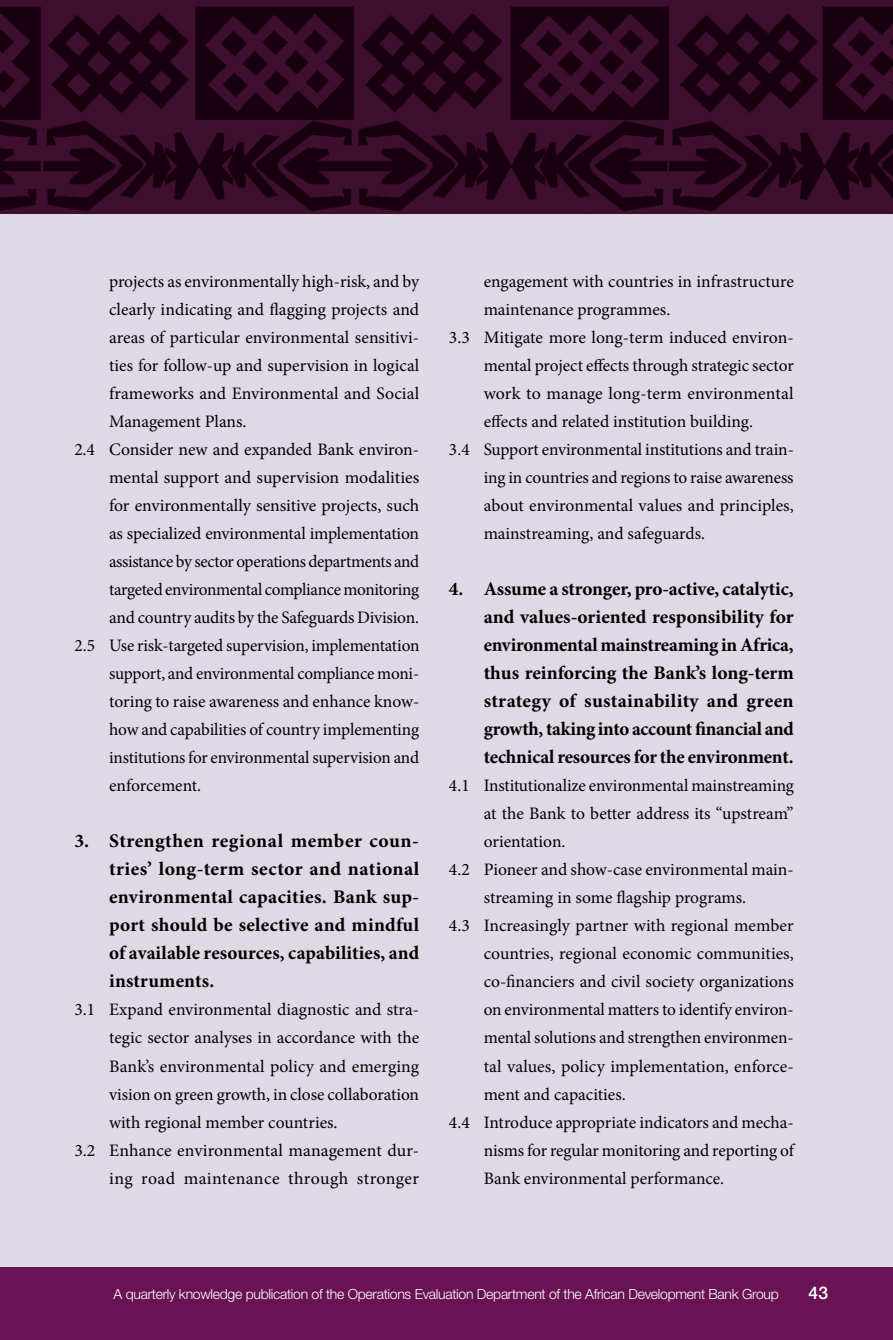
<style>
.page{position:relative;width:893px;height:1340px;background:#fff}
.page>*{position:absolute;margin:0;border:0;box-sizing:border-box;transform-origin:0 0}
.t1{font:700 19.25px/28px "Minion Pro";letter-spacing:-.005em;color:#000;text-align:justify}
.t2{font:17.5px "Minion Pro";letter-spacing:-.005em;color:#000}
.t3{font:17.5px "Minion Pro";letter-spacing:.02em;color:#000}
.t4{font:500 17.5px "Helvetica Neue LT Std";color:#fff}
.t5{font:300 14px "Helvetica Neue LT Std";letter-spacing:-.02em;color:#fff}
</style>
<div class="page">
<div style="left:0;top:1266px;width:893px;height:73px;background:#691354"></div>
<div style="left:0;top:213px;width:893px;height:1053px;background:#dfd8e5"></div>
<img style="left:0;top:0;width:893px;height:213px">
<p class="t2" style="left:109px;top:270px;width:312px">projects as environmentally high-risk, and by</p>
<p class="t2" style="left:109px;top:298px;width:312px">clearly indicating and flagging projects and</p>
<p class="t2" style="left:109px;top:326px;width:312px">areas of particular environmental sensitivi-</p>
<p class="t2" style="left:109px;top:354px;width:312px">ties for follow-up and supervision in logical</p>
<p class="t2" style="left:109px;top:382px;width:312px">frameworks and Environmental and Social</p>
<p class="t2" style="left:109px;top:410px;width:139px">Management Plans.</p>
<p class="t2" style="left:74px;top:438px;width:346px">2.4 Consider new and expanded Bank environ-</p>
<p class="t2" style="left:109px;top:466px;width:312px">mental support and supervision modalities</p>
<p class="t2" style="left:109px;top:494px;width:312px">for environmentally sensitive projects, such</p>
<p class="t2" style="left:109px;top:522px;width:312px">as specialized environmental implementation</p>
<p class="t2" style="left:109px;top:550px;width:312px">assistance by sector operations departments and</p>
<p class="t2" style="left:109px;top:578px;width:312px">targeted environmental compliance monitoring</p>
<p class="t2" style="left:109px;top:606px;width:311px">and country audits by the Safeguards Division.</p>
<p class="t2" style="left:74px;top:634px;width:347px">2.5 Use risk-targeted supervision, implementation</p>
<p class="t2" style="left:109px;top:662px;width:312px">support, and environmental compliance moni-</p>
<p class="t2" style="left:109px;top:690px;width:312px">toring to raise awareness and enhance know-</p>
<p class="t2" style="left:109px;top:718px;width:312px">how and capabilities of country implementing</p>
<p class="t2" style="left:109px;top:746px;width:312px">institutions for environmental supervision and</p>
<p class="t2" style="left:109px;top:774px;width:94px">enforcement.</p>
<p class="t1" style="left:109px;top:828px;width:312px;text-indent:-35px">3. Strengthen regional member coun&shy;tries’ long-term sector and national environmental capacities. Bank sup&shy;port should be selective and mindful of available resources, capabilities, and instruments.</p>
<p class="t2" style="left:74px;top:998px;width:346px">3.1 Expand environmental diagnostic and stra-</p>
<p class="t2" style="left:109px;top:1026px;width:312px">tegic sector analyses in accordance with the</p>
<p class="t2" style="left:109px;top:1054px;width:312px">Bank’s environmental policy and emerging</p>
<p class="t2" style="left:109px;top:1082px;width:311px">vision on green growth, in close collaboration</p>
<p class="t2" style="left:109px;top:1110px;width:230px">with regional member countries.</p>
<p class="t2" style="left:74px;top:1138px;width:346px">3.2 Enhance environmental management dur-</p>
<p class="t3" style="left:109px;top:1166px;width:312px">ing road maintenance through stronger</p>
<p class="t2" style="left:484px;top:270px;width:312px">engagement with countries in infrastructure</p>
<p class="t2" style="left:484px;top:298px;width:188px">maintenance programmes.</p>
<p class="t2" style="left:449px;top:326px;width:346px">3.3 Mitigate more long-term induced environ-</p>
<p class="t2" style="left:484px;top:354px;width:312px">mental project effects through strategic sector</p>
<p class="t2" style="left:484px;top:382px;width:312px">work to manage long-term environmental</p>
<p class="t2" style="left:484px;top:410px;width:271px">effects and related institution building.</p>
<p class="t2" style="left:449px;top:438px;width:346px">3.4 Support environmental institutions and train-</p>
<p class="t2" style="left:484px;top:466px;width:311px">ing in countries and regions to raise awareness</p>
<p class="t2" style="left:484px;top:494px;width:312px">about environmental values and principles,</p>
<p class="t2" style="left:484px;top:522px;width:223px">mainstreaming, and safeguards.</p>
<p class="t1" style="left:484px;top:576px;width:312px;text-indent:-35px">4. Assume a stronger, pro-active, catalytic, and values-oriented responsibility for environmental mainstreaming in Africa, thus reinforcing the Bank’s long-term strategy of sustainability and green growth, taking into account financial and technical resources for the environment.</p>
<p class="t2" style="left:449px;top:774px;width:347px">4.1 Institutionalize environmental mainstreaming</p>
<p class="t2" style="left:484px;top:802px;width:311px">at the Bank to better address its “upstream”</p>
<p class="t2" style="left:484px;top:830px;width:83px">orientation.</p>
<p class="t2" style="left:449px;top:858px;width:346px">4.2 Pioneer and show-case environmental main-</p>
<p class="t2" style="left:484px;top:886px;width:264px">streaming in some flagship programs.</p>
<p class="t2" style="left:449px;top:914px;width:346px">4.3 Increasingly partner with regional member</p>
<p class="t2" style="left:484px;top:942px;width:312px">countries, regional economic communities,</p>
<p class="t2" style="left:484px;top:970px;width:312px">co-financiers and civil society organizations</p>
<p class="t2" style="left:484px;top:998px;width:312px">on environmental matters to identify environ-</p>
<p class="t2" style="left:484px;top:1026px;width:312px">mental solutions and strengthen environmen-</p>
<p class="t2" style="left:484px;top:1054px;width:312px">tal values, policy implementation, enforce-</p>
<p class="t2" style="left:484px;top:1082px;width:144px">ment and capacities.</p>
<p class="t2" style="left:449px;top:1110px;width:346px">4.4 Introduce appropriate indicators and mecha-</p>
<p class="t2" style="left:484px;top:1138px;width:312px">nisms for regular monitoring and reporting of</p>
<p class="t2" style="left:484px;top:1166px;width:242px">Bank environmental performance.</p>
<p class="t5" style="left:114px;top:1285px;width:667px">A quarterly knowledge publication of the Operations Evaluation Department of the African Development Bank Group</p>
<p class="t4" style="left:809px;top:1282px;width:21px">43</p>
</div>
